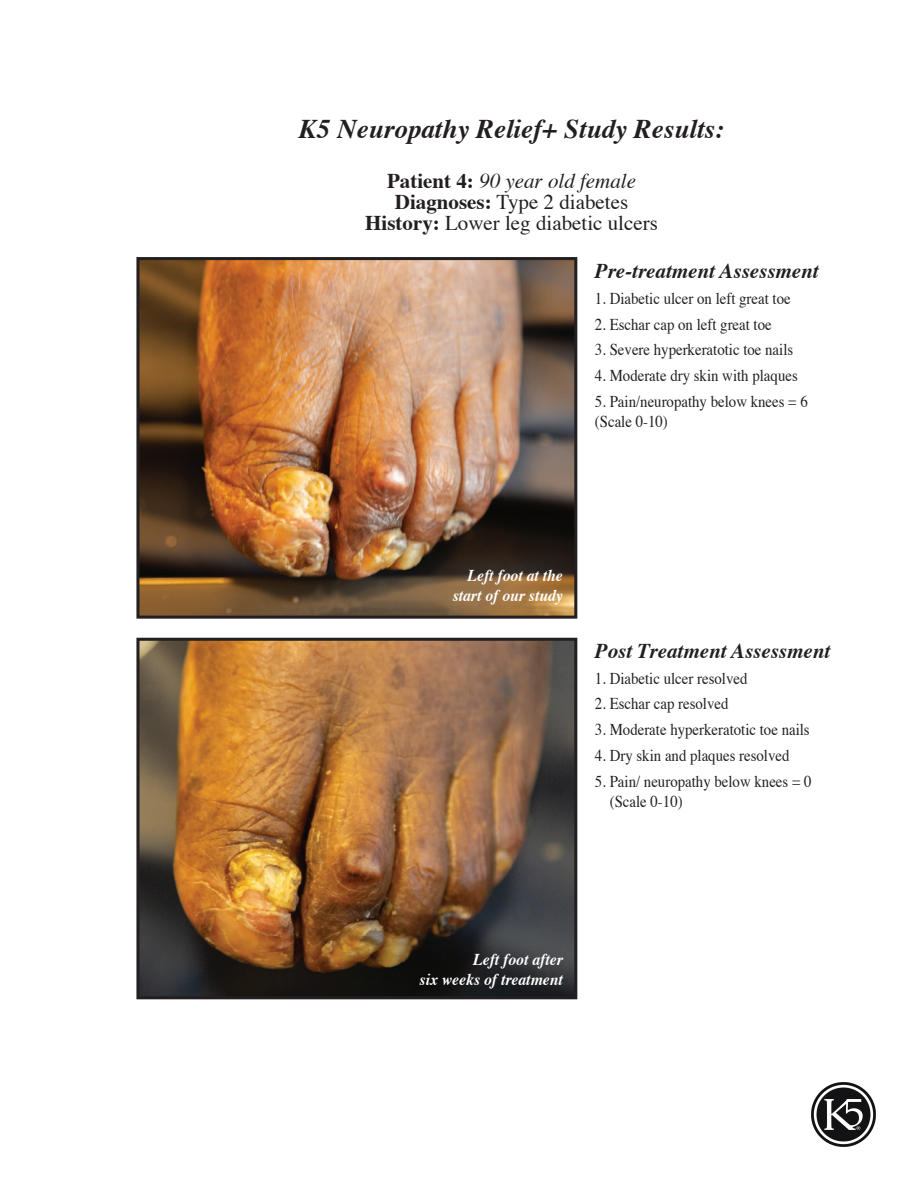
<style>
.page{position:relative;width:918px;height:1188px;background:#fff}
.page>*{position:absolute;margin:0;border:0;box-sizing:border-box;transform-origin:0 0}
.t1{font:italic 700 27px "Times";color:#231f20}
.t2{font:21px/21px "Times";color:#231f20;text-align:center}
.t3{font:italic 700 21px "Times";color:#231f20}
.t4{font:16.5px/19.8px "Times";color:#231f20;scale:.9 1}
.t5{font:italic 700 16.5px/19.8px "Times";color:#fff;text-align:right;scale:.95 1}
.s1{font-weight:700}
.s2{font-style:italic}
</style>
<div class="page">
<img style="left:136px;top:257px;width:441px;height:362px">
<img style="left:136px;top:638px;width:441px;height:361px">
<img style="left:811px;top:1083px;width:64px;height:64px">
<h1 class="t1" style="left:299px;top:118px;width:426px">K5 Neuropathy Relief+ Study Results:</h1>
<p class="t2" style="left:365px;top:172px;width:294px"><span class="s1">Patient 4:</span> <span class="s2">90 year old female<br></span><span class="s1">Diagnoses:</span> Type 2 diabetes<br><span class="s1">History:</span> Lower leg diabetic ulcers</p>
<p class="t3" style="left:595px;top:262px;width:225px">Pre-treatment Assessment</p>
<p class="t4" style="left:595px;top:290px;width:219px">1. Diabetic ulcer on left great toe</p>
<p class="t4" style="left:595px;top:316px;width:198px">2. Eschar cap on left great toe</p>
<p class="t4" style="left:595px;top:341px;width:222px">3. Severe hyperkeratotic toe nails</p>
<p class="t4" style="left:595px;top:367px;width:227px">4. Moderate dry skin with plaques</p>
<p class="t4" style="left:595px;top:393px;width:238px">5. Pain/neuropathy below knees = 6 (Scale 0-10)</p>
<p class="t5" style="left:453px;top:567px;width:117px">Left foot at the start of our study</p>
<p class="t3" style="left:595px;top:642px;width:237px">Post Treatment Assessment</p>
<p class="t4" style="left:595px;top:670px;width:171px">1. Diabetic ulcer resolved</p>
<p class="t4" style="left:595px;top:695px;width:150px">2. Eschar cap resolved</p>
<p class="t4" style="left:595px;top:721px;width:240px">3. Moderate hyperkeratotic toe nails</p>
<p class="t4" style="left:595px;top:747px;width:218px">4. Dry skin and plaques resolved</p>
<p class="t4" style="left:610px;top:773px;width:226px;text-indent:-15px">5. Pain/ neuropathy below knees = 0 (Scale 0-10)</p>
<p class="t5" style="left:420px;top:951px;width:152px">Left foot after<br>six weeks of treatment</p>
</div>
